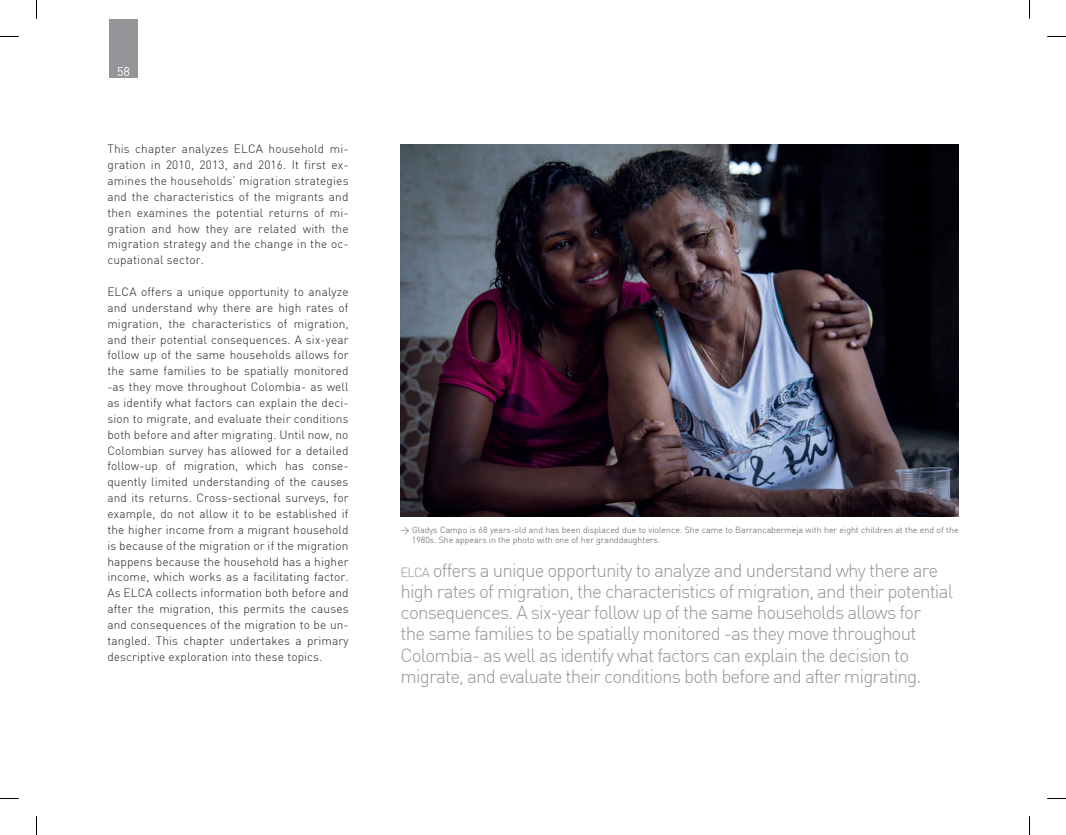
<style>
.page{position:relative;width:1066px;height:835px;background:#fff}
.page>*{position:absolute;margin:0;border:0;box-sizing:border-box;transform-origin:0 0}
.destacado{font:300 18.75px/21.2px "DIN";letter-spacing:-.045em;color:#939598}
.t1{font:12.5px "DIN";color:#fff}
.TEXTO_DE_CORRIDO{font:300 11.88px/15.9px "DIN";letter-spacing:.01em;color:#231f20;text-align:justify}
.PIE_DE_PAGINA_LEONAR{font:300 8.75px/10.5px "DIN";color:#57585a}
.s1{font-size:13.12px}
</style>
<div class="page">
<div style="left:109px;top:19px;width:29px;height:58px;background:#939598"></div>
<img style="left:400px;top:145px;width:558px;height:371px">
<svg style="left:0;top:36px;width:19px;height:1px"></svg>
<svg style="left:1047px;top:36px;width:18px;height:1px"></svg>
<svg style="left:0;top:798px;width:19px;height:1px"></svg>
<svg style="left:1047px;top:798px;width:18px;height:1px"></svg>
<svg style="left:36px;top:0;width:1px;height:19px"></svg>
<svg style="left:36px;top:816px;width:1px;height:19px"></svg>
<p class="t1" style="left:117px;top:63px;width:15px">58</p>
<p class="TEXTO_DE_CORRIDO" style="left:107px;top:141px;width:242px">This chapter analyzes ELCA household mi&shy;gration in 2010, 2013, and 2016. It first ex&shy;amines the households’ migration strategies and the characteristics of the migrants and then examines the potential returns of mi&shy;gration and how they are related with the migration strategy and the change in the oc&shy;cupational sector.</p>
<p class="TEXTO_DE_CORRIDO" style="left:107px;top:284px;width:242px">ELCA offers a unique opportunity to analyze and understand why there are high rates of migration, the characteristics of migration, and their potential consequences. A six-year follow up of the same households allows for the same families to be spatially monitored -as they move throughout Colombia- as well as identify what factors can explain the deci&shy;sion to migrate, and evaluate their conditions both before and after migrating. Until now, no Colombian survey has allowed for a detailed follow-up of migration, which has conse&shy;quently limited understanding of the causes and its returns. Cross-sectional surveys, for example, do not allow it to be established if the higher income from a migrant household is because of the migration or if the migration happens because the household has a higher income, which works as a facilitating factor.<br>As ELCA collects information both before and after the migration, this permits the causes and consequences of the migration to be un&shy;tangled. This chapter undertakes a primary descriptive exploration into these topics.</p>
<p class="PIE_DE_PAGINA_LEONAR" style="left:411px;top:524px;width:548px;text-indent:-11px">&gt; Gladys Campo is 68 years-old and has been displaced due to violence. She came to Barrancabermeja with her eight children at the end of the<br>1980s. She appears in the photo with one of her granddaughters.</p>
<p class="destacado" style="left:400px;top:559px;width:554px"><span class="s1">ELCA</span> offers a unique opportunity to analyze and understand why there are high rates of migration, the characteristics of migration, and their potential consequences. A six-year follow up of the same households allows for<br>the same families to be spatially monitored -as they move throughout Colombia- as well as identify what factors can explain the decision to migrate, and evaluate their conditions both before and after migrating.</p>
</div>
